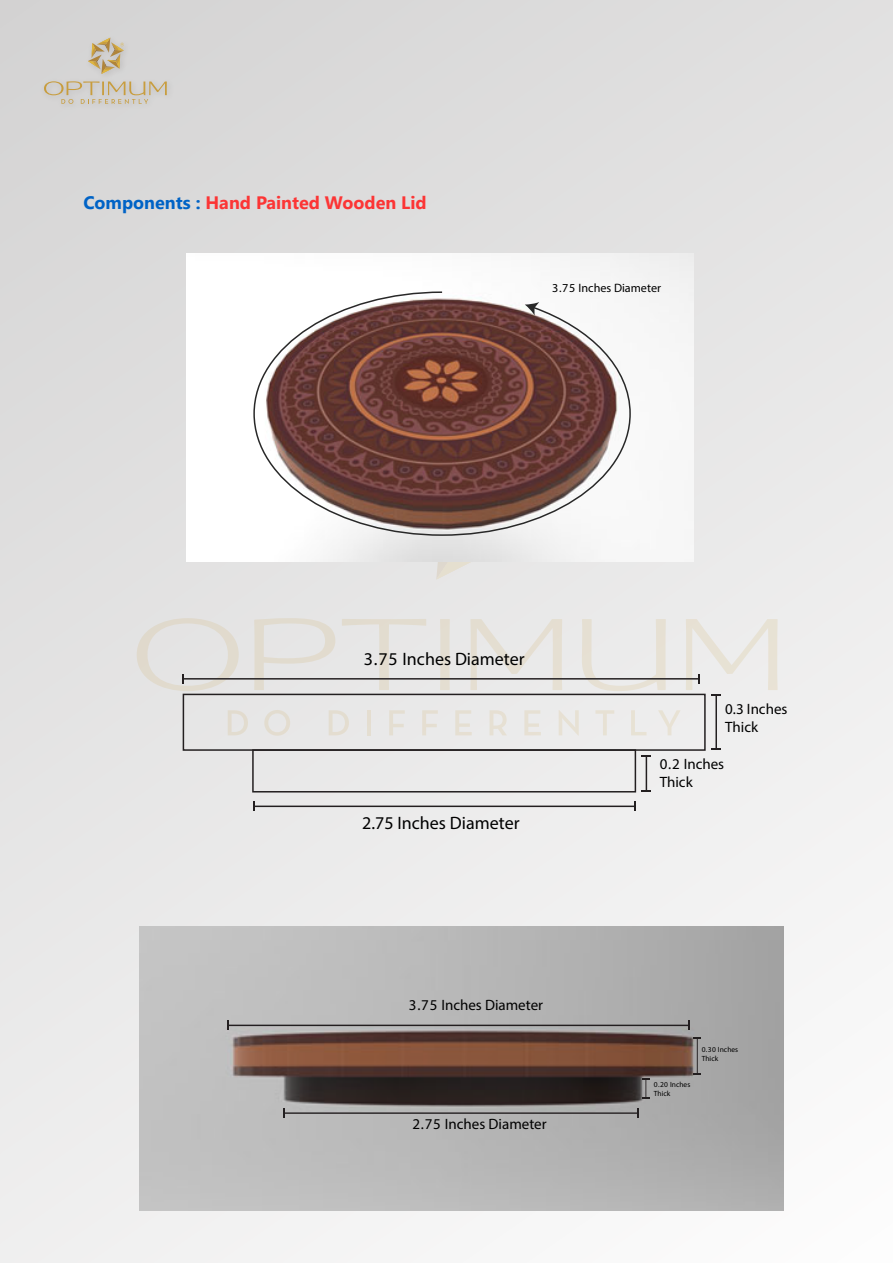
<style>
.page{position:relative;width:893px;height:1263px;background:#fff}
.page>*{position:absolute;margin:0;border:0;box-sizing:border-box;transform-origin:0 0}
.t1{font:18px "Myriad Pro";color:#000}
.t2{font:700 18px "Nirmala UI";color:#fc3535}
.t3{font:15px/18px "Myriad Pro";color:#000}
.t4{font:12.15px "Myriad Pro";color:#000}
.t5{font:7.5px/9px "Myriad Pro";color:#000}
.s1{color:#0063c6}
</style>
<div class="page">
<div style="left:0;top:0;width:893px;height:1263px;background:linear-gradient(to bottom,#dadada,#f5f5f5)"></div>
<svg style="left:254px;top:618px;width:81px;height:72px;background:#e4e2df"></svg>
<svg style="left:342px;top:619px;width:84px;height:71px;background:#e6e5e2"></svg>
<svg style="left:440px;top:619px;width:10px;height:71px"></svg>
<svg style="left:470px;top:619px;width:92px;height:71px;background:#e8e5e1"></svg>
<svg style="left:582px;top:619px;width:84px;height:72px;background:#e9e8e4"></svg>
<svg style="left:228px;top:710px;width:20px;height:25px"></svg>
<svg style="left:264px;top:710px;width:26px;height:26px"></svg>
<svg style="left:329px;top:710px;width:20px;height:25px"></svg>
<hr style="left:367px;top:710px;width:3px;height:25px;background:#c89d3e">
<svg style="left:389px;top:710px;width:16px;height:25px"></svg>
<svg style="left:422px;top:710px;width:16px;height:25px"></svg>
<svg style="left:455px;top:710px;width:17px;height:25px"></svg>
<svg style="left:489px;top:710px;width:18px;height:25px"></svg>
<svg style="left:524px;top:710px;width:17px;height:25px"></svg>
<svg style="left:559px;top:710px;width:20px;height:26px"></svg>
<svg style="left:595px;top:710px;width:19px;height:25px"></svg>
<svg style="left:631px;top:710px;width:16px;height:25px"></svg>
<svg style="left:658px;top:710px;width:23px;height:25px"></svg>
<svg style="left:366px;top:562px;width:188px;height:18px;background:#e6e5e4"></svg>
<div style="left:37px;top:30px;width:141px;height:85px;background:#d6d5d5"></div>
<svg style="left:44px;top:81px;width:123px;height:23px;background:#cfc7b6"></svg>
<svg style="left:88px;top:38px;width:36px;height:36px"></svg>
<img style="left:186px;top:254px;width:507px;height:308px">
<svg style="left:253px;top:291px;width:379px;height:246px"></svg>
<svg style="left:525px;top:302px;width:14px;height:13px"></svg>
<div style="left:183px;top:694px;width:523px;height:57px;border:2px solid #231f20"></div>
<div style="left:252px;top:749px;width:384px;height:43px;border:2px solid #231f20"></div>
<hr style="left:254px;top:805px;width:381px;height:2px;background:#231f20">
<hr style="left:715px;top:695px;width:2px;height:54px;background:#231f20">
<svg style="left:711px;top:748px;width:10px;height:2px"></svg>
<hr style="left:646px;top:756px;width:1px;height:35px;background:#231f20">
<svg style="left:641px;top:790px;width:10px;height:2px"></svg>
<svg style="left:641px;top:755px;width:10px;height:2px"></svg>
<hr style="left:183px;top:678px;width:516px;height:2px;background:#231f20">
<svg style="left:686px;top:619px;width:92px;height:77px;background:#e9e7e3"></svg>
<svg style="left:137px;top:618px;width:102px;height:73px;background:#e0dedb"></svg>
<img style="left:139px;top:926px;width:644px;height:284px">
<hr style="left:228px;top:1024px;width:461px;height:2px;background:#231f20">
<svg style="left:688px;top:1020px;width:2px;height:10px"></svg>
<hr style="left:284px;top:1112px;width:354px;height:2px;background:#231f20">
<svg style="left:637px;top:1108px;width:2px;height:10px"></svg>
<hr style="left:697px;top:1038px;width:1px;height:36px;background:#231f20">
<svg style="left:694px;top:1037px;width:7px;height:2px"></svg>
<svg style="left:642px;top:1079px;width:8px;height:19px"></svg>
<p class="t2" style="left:83px;top:187px;width:345px"><span class="s1">Components :</span> Hand Painted Wooden Lid</p>
<p class="t4" style="left:552px;top:281px;width:110px">3.75 Inches Diameter</p>
<p class="t1" style="left:364px;top:647px;width:162px">3.75 Inches Diameter</p>
<p class="t1" style="left:362px;top:812px;width:159px">2.75 Inches Diameter</p>
<p class="t3" style="left:409px;top:995px;width:136px">3.75 Inches Diameter</p>
<p class="t3" style="left:725px;top:700px;width:64px">0.3 Inches<br>Thick</p>
<p class="t3" style="left:660px;top:754px;width:66px">0.2 Inches<br>Thick</p>
<p class="t5" style="left:654px;top:1080px;width:38px">0.20 Inches<br>Thick</p>
<p class="t5" style="left:702px;top:1044px;width:38px">0.30 Inches<br>Thick</p>
<p class="t3" style="left:412px;top:1115px;width:136px">2.75 Inches Diameter</p>
</div>
